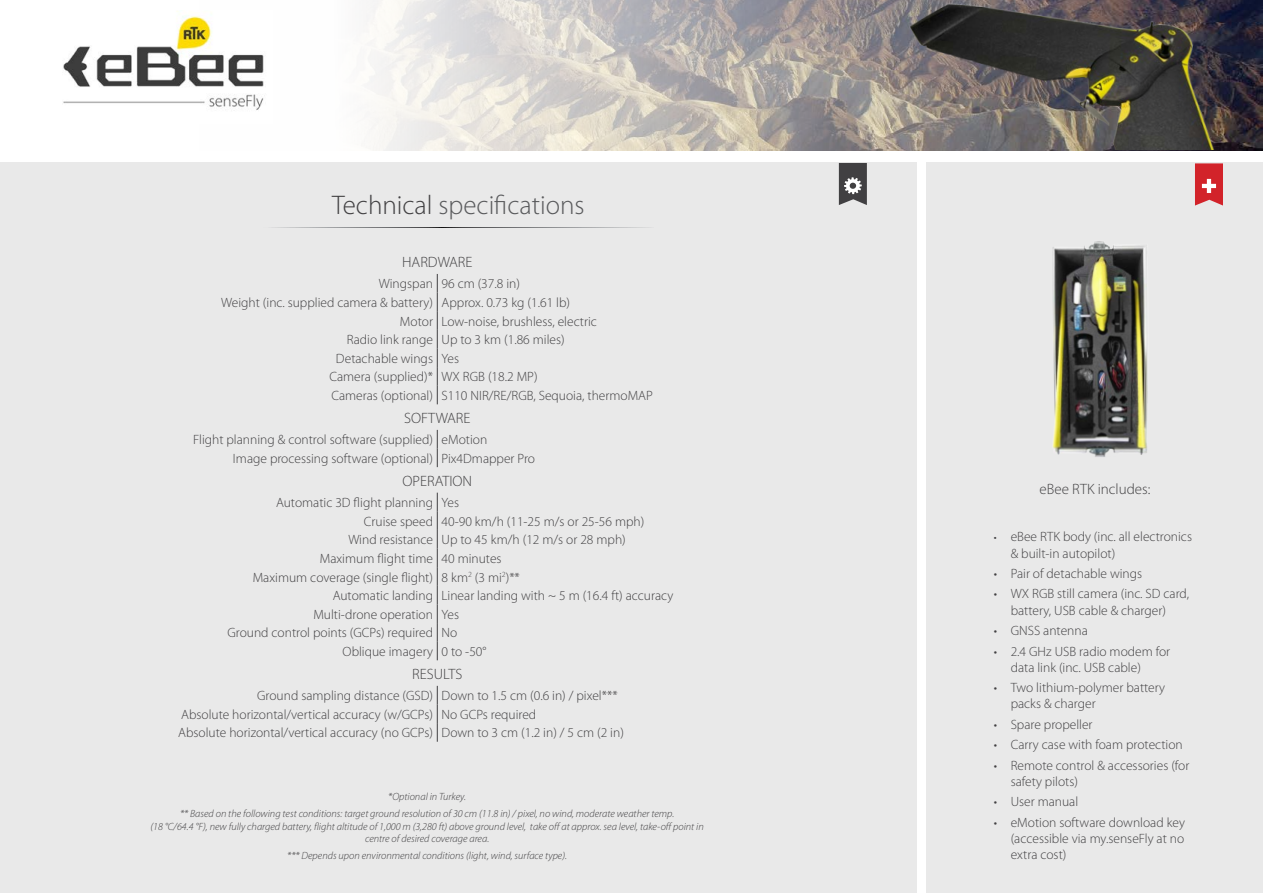
<style>
.page{position:relative;width:1263px;height:893px;background:#fff}
.page>*{position:absolute;margin:0;border:0;box-sizing:border-box;transform-origin:0 0}
.t1{font:300 27px "Myriad Pro";color:#58595b}
.t2{font:300 15px "Myriad Pro";color:#414042}
.t3{font:300 13.5px/16.2px "Myriad Pro";color:#414042}
.t4{font:italic 300 10.5px/16.8px "Myriad Pro";color:#414042;text-align:center}
.s1{color:#414042}
.s2{font-size:11.7px}
</style>
<div class="page">
<div style="left:0;top:163px;width:916px;height:730px;background:#e9e9e9"></div>
<div style="left:927px;top:163px;width:336px;height:730px;background:#e9e9e9"></div>
<svg style="left:1040px;top:150px;width:14px;height:1px"></svg>
<svg style="left:839px;top:163px;width:28px;height:42px"></svg>
<svg style="left:437px;top:274px;width:1px;height:130px"></svg>
<svg style="left:437px;top:430px;width:1px;height:37px"></svg>
<svg style="left:437px;top:493px;width:1px;height:167px"></svg>
<svg style="left:437px;top:686px;width:1px;height:56px"></svg>
<img style="left:1052px;top:241px;width:96px;height:216px">
<hr style="left:263px;top:227px;width:391px;height:1px;background:#fff">
<img style="left:366px;top:0;width:515px;height:150px">
<img style="left:63px;top:11px;width:201px;height:99px">
<svg style="left:1195px;top:163px;width:28px;height:43px"></svg>
<img style="left:881px;top:0;width:382px;height:150px">
<h1 class="t1" style="left:332px;top:191px;width:254px"><span class="s1">Technical</span> specifications</h1>
<p class="t2" style="left:402px;top:254px;width:72px">HARDWARE</p>
<p class="t3" style="left:379px;top:276px;width:143px">Wingspan 96 cm (37.8 in)</p>
<p class="t3" style="left:221px;top:295px;width:350px">Weight (inc. supplied camera &amp; battery) Approx. 0.73 kg (1.61 lb)</p>
<p class="t3" style="left:400px;top:313px;width:198px">Motor Low-noise, brushless, electric</p>
<p class="t3" style="left:347px;top:332px;width:219px">Radio link range Up to 3 km (1.86 miles)</p>
<p class="t3" style="left:336px;top:350px;width:125px">Detachable wings Yes</p>
<p class="t3" style="left:329px;top:369px;width:210px">Camera (supplied)* WX RGB (18.2 MP)</p>
<p class="t3" style="left:331px;top:388px;width:323px">Cameras (optional) S110 NIR/RE/RGB, Sequoia, thermoMAP</p>
<p class="t2" style="left:404px;top:409px;width:68px">SOFTWARE</p>
<p class="t3" style="left:233px;top:431px;width:304px;line-height:18.6px;text-indent:-40px">Flight planning &amp; control software (supplied) eMotion<br>Image processing software (optional) Pix4Dmapper Pro</p>
<p class="t2" style="left:402px;top:472px;width:71px">OPERATION</p>
<p class="t3" style="left:276px;top:495px;width:185px">Automatic 3D flight planning Yes</p>
<p class="t3" style="left:364px;top:513px;width:282px">Cruise speed 40-90 km/h (11-25 m/s or 25-56 mph)</p>
<p class="t3" style="left:348px;top:532px;width:279px">Wind resistance Up to 45 km/h (12 m/s or 28 mph)</p>
<p class="t3" style="left:320px;top:551px;width:183px">Maximum flight time 40 minutes</p>
<p class="t3" style="left:253px;top:569px;width:269px">Maximum coverage (single flight) 8 km<sup>2</sup> (3 mi<sup>2</sup>)**</p>
<p class="t3" style="left:333px;top:588px;width:342px">Automatic landing Linear landing with ~ 5 m (16.4 ft) accuracy</p>
<p class="t3" style="left:313px;top:606px;width:147px">Multi-drone operation Yes</p>
<p class="t3" style="left:227px;top:625px;width:231px">Ground control points (GCPs) required No</p>
<p class="t3" style="left:343px;top:644px;width:145px">Oblique imagery 0 to -50°</p>
<p class="t2" style="left:412px;top:665px;width:52px">RESULTS</p>
<p class="t3" style="left:178px;top:687px;width:447px;line-height:18.6px;text-indent:79px">Ground sampling distance (GSD) Down to 1.5 cm (0.6 in) / pixel***<br>Absolute horizontal/vertical accuracy (w/GCPs) No GCPs required<br>Absolute horizontal/vertical accuracy (no GCPs) Down to 3 cm (1.2 in) / 5 cm (2 in)</p>
<p class="t4" style="left:180px;top:788px;width:496px">*Optional in Turkey.<br>** Based on the following test conditions: target ground resolution of 30 cm (11.8 in) / pixel, no wind, moderate weather temp.</p>
<p class="t4" style="left:151px;top:820px;width:555px;line-height:12.6px">(18 °C/64.4 °F), new fully charged battery, flight altitude of 1,000 m (3,280 ft) above ground level, take off at approx. sea level, take-off point in centre of desired coverage area.</p>
<p class="t4" style="left:287px;top:847px;width:281px">*** Depends upon environmental conditions (light, wind, surface type).</p>
<p class="t2" style="left:1039px;top:480px;width:112px">eBee RTK includes:</p>
<p class="t3" style="left:1011px;top:529px;width:183px;text-indent:-17px"><span class="s2">•</span> eBee RTK body (inc. all electronics &amp; built-in autopilot)</p>
<p class="t3" style="left:994px;top:566px;width:150px">• Pair of detachable wings</p>
<p class="t3" style="left:994px;top:586px;width:197px;text-align:center">• WX RGB still camera (inc. SD card, battery, USB cable &amp; charger)</p>
<p class="t3" style="left:994px;top:623px;width:96px">• GNSS antenna</p>
<p class="t3" style="left:1011px;top:643px;width:161px;text-indent:-17px">• 2.4 GHz USB radio modem for data link (inc. USB cable)</p>
<p class="t3" style="left:1011px;top:680px;width:156px;text-indent:-17px">• Two lithium-polymer battery packs &amp; charger</p>
<p class="t3" style="left:994px;top:716px;width:100px">• Spare propeller</p>
<p class="t3" style="left:994px;top:737px;width:191px">• Carry case with foam protection</p>
<p class="t3" style="left:1011px;top:757px;width:180px;text-indent:-17px">• Remote control &amp; accessories (for safety pilots)</p>
<p class="t3" style="left:994px;top:794px;width:86px">• User manual</p>
<p class="t3" style="left:1011px;top:814px;width:176px;text-align:justify;text-indent:-17px">• eMotion software download key (accessible via my.senseFly at no extra cost)</p>
</div>
